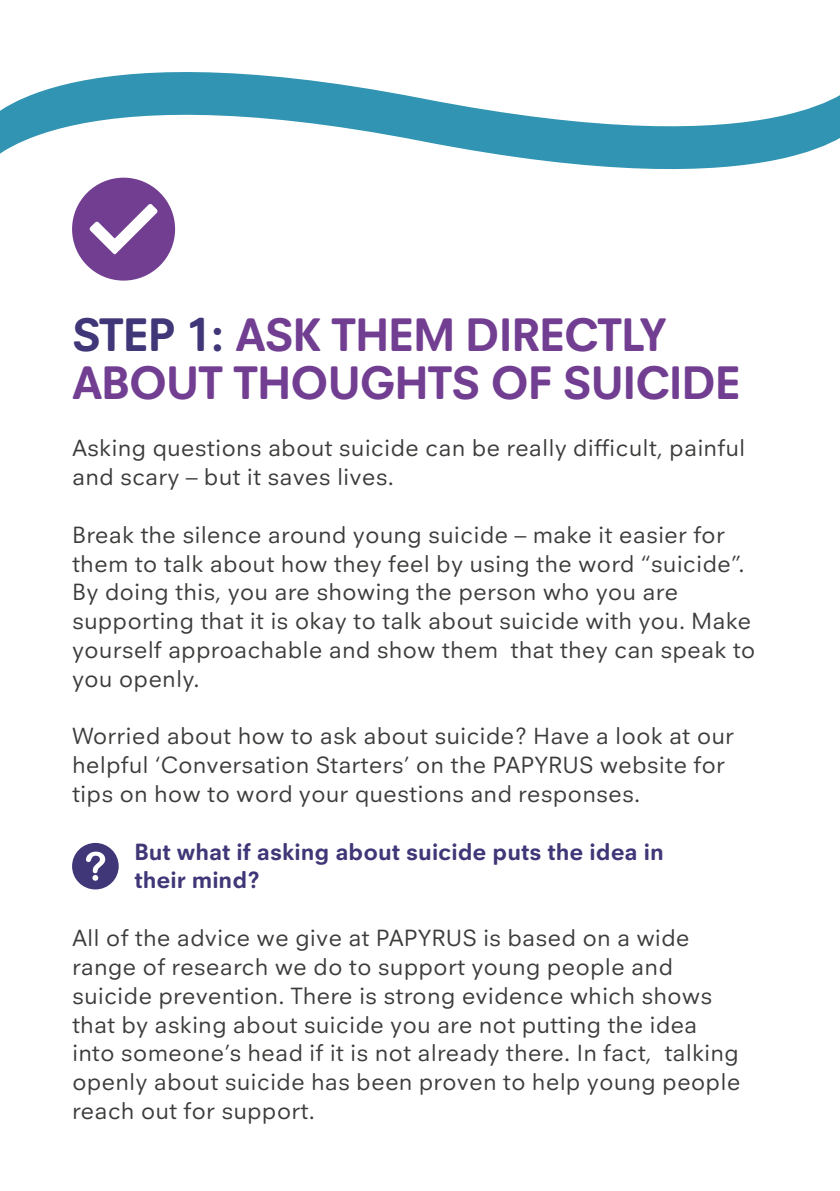
<style>
.page{position:relative;width:840px;height:1191px;background:#fff}
.page>*{position:absolute;margin:0;border:0;box-sizing:border-box;transform-origin:0 0}
.t1{font:700 48px/48px "Neuzeit Office SR Pro";letter-spacing:-.025em;color:#713e91}
.t2{font:24px/28.8px "Neuzeit Office SR Pro";color:#3c3c3b}
.t3{font:700 24px/28.8px "Neuzeit Office SR Pro";color:#3f3777}
.s1{color:#3f3777}
</style>
<div class="page">
<div style="left:72px;top:178px;width:103px;height:103px;background:#713e91;border-radius:50%"></div>
<svg style="left:89px;top:212px;width:69px;height:42px"></svg>
<div style="left:72px;top:843px;width:47px;height:46px;background:#3f3777;border-radius:50%"></div>
<svg style="left:86px;top:851px;width:19px;height:29px"></svg>
<svg style="left:0;top:72px;width:839px;height:140px"></svg>
<p class="t1" style="left:72px;top:311px;width:670px"><span class="s1">STEP 1:</span> ASK THEM DIRECTLY<br>ABOUT THOUGHTS OF SUICIDE</p>
<p class="t2" style="left:72px;top:434px;width:674px">Asking questions about suicide can be really difficult, painful and scary – but it saves lives.</p>
<p class="t2" style="left:72px;top:520px;width:684px">Break the silence around young suicide – make it easier for them to talk about how they feel by using the word “suicide”.<br>By doing this, you are showing the person who you are supporting that it is okay to talk about suicide with you. Make yourself approachable and show them that they can speak to you openly.</p>
<p class="t2" style="left:72px;top:722px;width:663px">Worried about how to ask about suicide? Have a look at our helpful ‘Conversation Starters’ on the PAPYRUS website for tips on how to word your questions and responses.</p>
<p class="t3" style="left:134px;top:837px;width:530px">But what if asking about suicide puts the idea in their mind?</p>
<p class="t2" style="left:72px;top:923px;width:669px">All of the advice we give at PAPYRUS is based on a wide range of research we do to support young people and suicide prevention. There is strong evidence which shows that by asking about suicide you are not putting the idea into someone’s head if it is not already there. In fact, talking openly about suicide has been proven to help young people reach out for support.</p>
</div>
